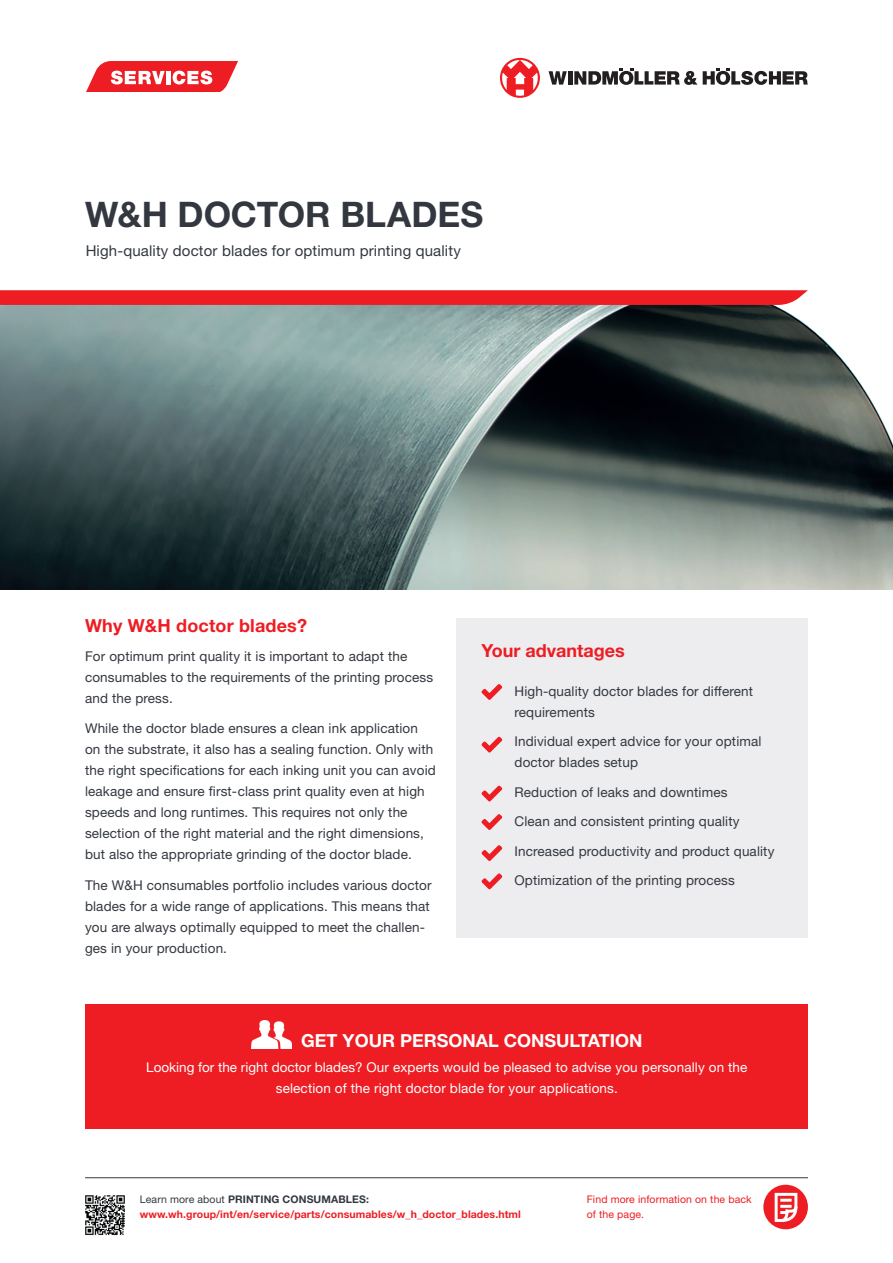
<style>
.page{position:relative;width:893px;height:1263px;background:#fff}
.page>*{position:absolute;margin:0;border:0;box-sizing:border-box;transform-origin:0 0}
.t1{font:700 35.25px "Helvetica Neue LT Std";color:#333840}
.t2{font:700 18px "Helvetica Neue LT Std";letter-spacing:.005em;color:#ee1d23}
.t3{font:700 18px "Helvetica Neue LT Std";color:#fff}
.t4{font:15px "Helvetica Neue LT Std";letter-spacing:.01em;color:#333840}
.t5{font:13.5px/21px "Helvetica Neue LT Std";letter-spacing:.01em;color:#333840}
.t6{font:13.5px/21px "Helvetica Neue LT Std";letter-spacing:.01em;color:#fff;text-align:center}
.t7{font:700 10.5px/15px "Helvetica Neue LT Std";letter-spacing:.01em;color:#ee1d23}
.t8{font:10.5px/15px "Helvetica Neue LT Std";letter-spacing:.01em;color:#ee1d23}
.s1{font-weight:400;color:#333840}
.s2{color:#333840}
</style>
<div class="page">
<svg style="left:86px;top:61px;width:152px;height:30px"></svg>
<svg style="left:549px;top:71px;width:18px;height:14px"></svg>
<hr style="left:568px;top:71px;width:4px;height:14px;background:#231f20">
<svg style="left:703px;top:68px;width:105px;height:17px"></svg>
<svg style="left:574px;top:68px;width:123px;height:17px"></svg>
<svg style="left:500px;top:58px;width:40px;height:40px"></svg>
<img style="left:0;top:305px;width:893px;height:285px">
<svg style="left:0;top:290px;width:808px;height:15px;background:#ed2329"></svg>
<div style="left:456px;top:619px;width:352px;height:319px;background:#ededef"></div>
<svg style="left:481px;top:684px;width:21px;height:16px"></svg>
<hr style="left:85px;top:1177px;width:723px;height:1px;background:#333840">
<div style="left:763px;top:1185px;width:45px;height:44px;background:#ee1d23;border-radius:50%"></div>
<svg style="left:774px;top:1192px;width:24px;height:30px"></svg>
<svg style="left:481px;top:737px;width:21px;height:15px"></svg>
<svg style="left:481px;top:785px;width:21px;height:16px"></svg>
<svg style="left:481px;top:845px;width:21px;height:16px"></svg>
<svg style="left:481px;top:873px;width:21px;height:16px"></svg>
<svg style="left:481px;top:814px;width:21px;height:16px"></svg>
<div style="left:85px;top:1004px;width:723px;height:125px;background:#ee1d23"></div>
<img style="left:251px;top:1020px;width:41px;height:28px">
<img style="left:85px;top:1195px;width:40px;height:40px">
<h1 class="t1" style="left:85px;top:193px;width:400px">W&amp;H DOCTOR BLADES</h1>
<p class="t4" style="left:86px;top:241px;width:377px">High-quality doctor blades for optimum printing quality</p>
<h2 class="t2" style="left:85px;top:614px;width:224px">Why W&amp;H doctor blades?</h2>
<p class="t5" style="left:85px;top:646px;width:350px">For optimum print quality it is important to adapt the consumables to the requirements of the printing process and the press.</p>
<p class="t5" style="left:85px;top:717px;width:352px">While the doctor blade ensures a clean ink application on the substrate, it also has a sealing function. Only with the right specifications for each inking unit you can avoid leakage and ensure first-class print quality even at high speeds and long runtimes. This requires not only the selection of the right material and the right dimensions, but also the appropriate grinding of the doctor blade.</p>
<p class="t5" style="left:85px;top:874px;width:348px">The W&amp;H consumables portfolio includes various doctor blades for a wide range of applications. This means that you are always optimally equipped to meet the challen&shy;ges in your production.</p>
<h2 class="t2" style="left:482px;top:639px;width:145px">Your advantages</h2>
<p class="t5" style="left:515px;top:680px;width:240px">High-quality doctor blades for different requirements</p>
<p class="t5" style="left:515px;top:731px;width:248px">Individual expert advice for your optimal doctor blades setup</p>
<p class="t5" style="left:515px;top:777px;width:261px;line-height:29.5px">Reduction of leaks and downtimes<br>Clean and consistent printing quality Increased productivity and product quality Optimization of the printing process</p>
<h2 class="t3" style="left:301px;top:1029px;width:343px">GET YOUR PERSONAL CONSULTATION</h2>
<p class="t6" style="left:146px;top:1057px;width:603px">Looking for the right doctor blades? Our experts would be pleased to advise you personally on the selection of the right doctor blade for your applications.</p>
<p class="t7" style="left:140px;top:1191px;width:382px"><span class="s1">Learn more about</span> <span class="s2">PRINTING CONSUMABLES: </span>www.wh.group/int/en/service/parts/consumables/w_h_doctor_blades.html</p>
<p class="t8" style="left:587px;top:1191px;width:166px">Find more information on the back of the page.</p>
</div>
